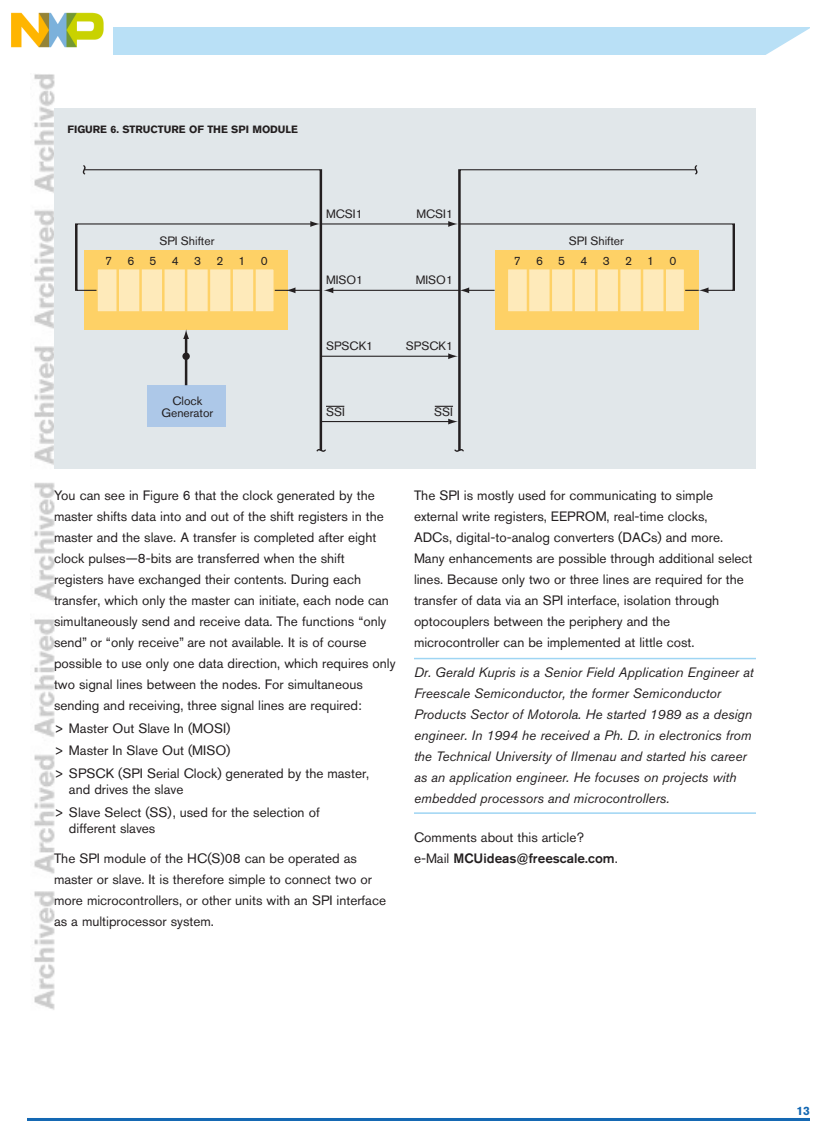
<style>
.page{position:relative;width:837px;height:1148px;background:#fff}
.page>*{position:absolute;margin:0;border:0;box-sizing:border-box;transform-origin:0 0}
.t1{font:13.5px/21px "Akzidenz Grotesk BQ";color:#231f20}
.t2{font:italic 13.5px/21px "Akzidenz Grotesk BQ";color:#231f20}
.t3{font:12px/12.3px "Akzidenz Grotesk BQ";color:#231f20;text-align:center}
.t4{font:700 12px "Akzidenz Grotesk BQ";color:#1468b3}
.t5{font:700 10.5px "Akzidenz Grotesk BQ";color:#231f20}
.s1{font-weight:500}
</style>
<div class="page">
<img style="left:34px;top:74px;width:28px;height:936px">
<hr style="left:414px;top:658px;width:342px;height:1px;background:#9ed5f3">
<hr style="left:414px;top:812px;width:342px;height:2px;background:#9ed5f3">
<div style="left:27px;top:27px;width:783px;height:27px;background:#b9e0f6"></div>
<svg style="left:756px;top:28px;width:54px;height:27px"></svg>
<div style="left:54px;top:108px;width:702px;height:360px;background:#e1e7ea"></div>
<svg style="left:82px;top:169px;width:241px;height:280px"></svg>
<div style="left:84px;top:251px;width:204px;height:79px;background:#fed166"></div>
<div style="left:97px;top:269px;width:178px;height:43px;background:#feeaba"></div>
<div style="left:96px;top:268px;width:180px;height:44px;border:2px solid #fed166"></div>
<hr style="left:117px;top:269px;width:2px;height:43px;background:#fed166">
<hr style="left:140px;top:269px;width:1px;height:43px;background:#fed166">
<hr style="left:162px;top:269px;width:2px;height:43px;background:#fed166">
<hr style="left:185px;top:269px;width:2px;height:43px;background:#fed166">
<hr style="left:208px;top:269px;width:2px;height:43px;background:#fed166">
<hr style="left:231px;top:269px;width:1px;height:43px;background:#fed166">
<hr style="left:254px;top:269px;width:1px;height:43px;background:#fed166">
<hr style="left:185px;top:337px;width:2px;height:48px;background:#231f20">
<svg style="left:183px;top:329px;width:6px;height:10px"></svg>
<hr style="left:321px;top:355px;width:129px;height:2px;background:#231f20">
<svg style="left:448px;top:353px;width:9px;height:6px"></svg>
<div style="left:182px;top:352px;width:8px;height:8px;background:#231f20;border-radius:50%"></div>
<svg style="left:326px;top:405px;width:18px;height:2px"></svg>
<svg style="left:83px;top:165px;width:3px;height:10px"></svg>
<svg style="left:316px;top:449px;width:10px;height:3px"></svg>
<svg style="left:435px;top:405px;width:18px;height:2px"></svg>
<svg style="left:457px;top:169px;width:241px;height:280px"></svg>
<svg style="left:695px;top:165px;width:3px;height:10px"></svg>
<svg style="left:454px;top:449px;width:10px;height:3px"></svg>
<hr style="left:321px;top:421px;width:129px;height:1px;background:#231f20">
<svg style="left:448px;top:418px;width:10px;height:6px"></svg>
<hr style="left:321px;top:223px;width:129px;height:2px;background:#231f20">
<svg style="left:448px;top:221px;width:287px;height:72px"></svg>
<hr style="left:331px;top:289px;width:128px;height:2px;background:#231f20">
<svg style="left:75px;top:221px;width:258px;height:72px"></svg>
<hr style="left:27px;top:1118px;width:783px;height:2px;background:#1468b3">
<img style="left:11px;top:12px;width:101px;height:42px">
<p class="t5" style="left:68px;top:126px;width:232px">FIGURE 6. STRUCTURE OF THE SPI MODULE</p>
<p class="t3" style="left:159px;top:235px;width:57px">SPI Shifter</p>
<p class="t3" style="left:105px;top:256px;width:8px">7</p>
<p class="t3" style="left:127px;top:256px;width:8px">6</p>
<p class="t3" style="left:150px;top:256px;width:8px">5</p>
<p class="t3" style="left:172px;top:256px;width:8px">4</p>
<p class="t3" style="left:194px;top:256px;width:8px">3</p>
<p class="t3" style="left:216px;top:256px;width:8px">2</p>
<p class="t3" style="left:239px;top:256px;width:8px">1</p>
<p class="t3" style="left:261px;top:256px;width:8px">0</p>
<p class="t3" style="left:161px;top:395px;width:54px">Clock<br>Generator</p>
<p class="t3" style="left:326px;top:209px;width:38px">MCSI1</p>
<p class="t3" style="left:416px;top:209px;width:38px">MCSI1</p>
<p class="t3" style="left:326px;top:275px;width:39px">MISO1</p>
<p class="t3" style="left:416px;top:275px;width:39px">MISO1</p>
<p class="t3" style="left:326px;top:341px;width:49px">SPSCK1</p>
<p class="t3" style="left:406px;top:341px;width:49px">SPSCK1</p>
<p class="t3" style="left:326px;top:407px;width:20px">SSI</p>
<p class="t3" style="left:434px;top:407px;width:20px">SSI</p>
<p class="t3" style="left:569px;top:235px;width:57px">SPI Shifter</p>
<p class="t3" style="left:514px;top:256px;width:8px">7</p>
<p class="t3" style="left:536px;top:256px;width:8px">6</p>
<p class="t3" style="left:558px;top:256px;width:8px">5</p>
<p class="t3" style="left:581px;top:256px;width:8px">4</p>
<p class="t3" style="left:603px;top:256px;width:8px">3</p>
<p class="t3" style="left:625px;top:256px;width:8px">2</p>
<p class="t3" style="left:647px;top:256px;width:8px">1</p>
<p class="t3" style="left:670px;top:256px;width:8px">0</p>
<p class="t1" style="left:54px;top:486px;width:343px">You can see in Figure 6 that the clock generated by the master shifts data into and out of the shift registers in the master and the slave. A transfer is completed after eight clock pulses—8-bits are transferred when the shift registers have exchanged their contents. During each transfer, which only the master can initiate, each node can simultaneously send and receive data. The functions “only send” or “only receive” are not available. It is of course possible to use only one data direction, which requires only two signal lines between the nodes. For simultaneous sending and receiving, three signal lines are required:</p>
<p class="t1" style="left:54px;top:718px;width:317px;line-height:22.5px">&gt; Master Out Slave In (MOSI)<br>&gt; Master In Slave Out (MISO)<br>&gt; SPSCK (SPI Serial Clock) generated by the master,</p>
<p class="t1" style="left:54px;top:780px;width:267px;line-height:22.5px;text-indent:15px">and drives the slave<br>&gt; Slave Select (SS), used for the selection of</p>
<p class="t1" style="left:69px;top:819px;width:88px">different slaves</p>
<p class="t1" style="left:54px;top:849px;width:334px">The SPI module of the HC(S)08 can be operated as master or slave. It is therefore simple to connect two or more microcontrollers, or other units with an SPI interface as a multiprocessor system.</p>
<p class="t1" style="left:414px;top:486px;width:340px">The SPI is mostly used for communicating to simple external write registers, EEPROM, real-time clocks,<br>ADCs, digital-to-analog converters (DACs) and more.<br>Many enhancements are possible through additional select lines. Because only two or three lines are required for the transfer of data via an SPI interface, isolation through optocouplers between the periphery and the microcontroller can be implemented at little cost.</p>
<p class="t2" style="left:414px;top:663px;width:341px">Dr. Gerald Kupris is a Senior Field Application Engineer at Freescale Semiconductor, the former Semiconductor Products Sector of Motorola. He started 1989 as a design engineer. In 1994 he received a Ph. D. in electronics from the Technical University of Ilmenau and started his career as an application engineer. He focuses on projects with embedded processors and microcontrollers.</p>
<p class="t1" style="left:414px;top:828px;width:205px">Comments about this article? e-Mail <span class="s1">MCUideas@freescale.com</span>.</p>
<p class="t4" style="left:797px;top:1106px;width:15px">13</p>
</div>
